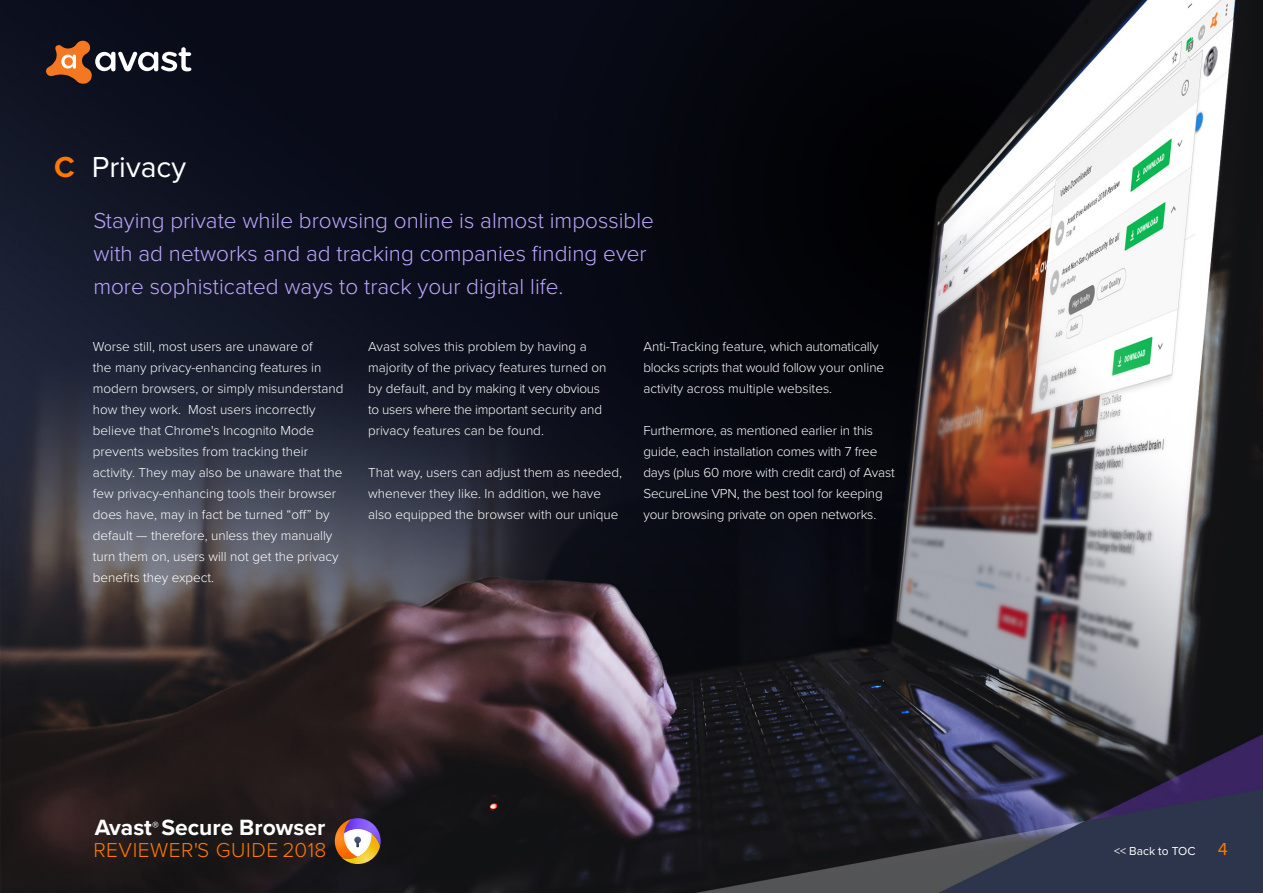
<style>
.page{position:relative;width:1263px;height:893px;background:#fff}
.page>*{position:absolute;margin:0;border:0;box-sizing:border-box;transform-origin:0 0}
.Front_-_Product_Titl{font:30px "Proxima Nova";color:#fff}
.Front_-_Product_Titl-2{font:700 30px "Proxima Nova";color:#ff7800}
.t1{font:700 22.95px "Proxima Nova";color:#fff}
.Front_-__Be_Yourself{font:300 22.5px/33px "Proxima Nova";color:#bea6ff}
.t2{font:300 20.85px "Proxima Nova";letter-spacing:.025em;color:#ff7800}
.t3{font:18px "Proxima Nova";color:#ff7800}
.Front_-__Be_Yourself-2{font:300 13.5px/21px "Proxima Nova";color:#fff}
.t4{font:12px "Proxima Nova";color:#fff}
</style>
<div class="page">
<img style="left:1px;top:0;width:1262px;height:893px">
<svg style="left:334px;top:818px;width:47px;height:46px"></svg>
<svg style="left:46px;top:41px;width:145px;height:43px;background:#5b4843"></svg>
<p class="Front_-_Product_Titl-2" style="left:54px;top:144px;width:22px">C</p>
<p class="Front_-_Product_Titl" style="left:92px;top:144px;width:96px">Privacy</p>
<p class="Front_-__Be_Yourself" style="left:93px;top:203px;width:562px">Staying private while browsing online is almost impossible with ad networks and ad tracking companies finding ever more sophisticated ways to track your digital life.</p>
<p class="Front_-__Be_Yourself-2" style="left:93px;top:335px;width:252px">Worse still, most users are unaware of<br>the many privacy-enhancing features in modern browsers, or simply misunderstand how they work. Most users incorrectly believe that Chrome's Incognito Mode prevents websites from tracking their activity. They may also be unaware that the few privacy-enhancing tools their browser does have, may in fact be turned “off” by default — therefore, unless they manually turn them on, users will not get the privacy benefits they expect.</p>
<p class="Front_-__Be_Yourself-2" style="left:368px;top:335px;width:240px">Avast solves this problem by having a majority of the privacy features turned on by default, and by making it very obvious to users where the important security and privacy features can be found.</p>
<p class="Front_-__Be_Yourself-2" style="left:368px;top:461px;width:255px">That way, users can adjust them as needed, whenever they like. In addition, we have also equipped the browser with our unique</p>
<p class="Front_-__Be_Yourself-2" style="left:643px;top:335px;width:242px">Anti-Tracking feature, which automatically blocks scripts that would follow your online activity across multiple websites.</p>
<p class="Front_-__Be_Yourself-2" style="left:643px;top:419px;width:253px">Furthermore, as mentioned earlier in this guide, each installation comes with 7 free days (plus 60 more with credit card) of Avast SecureLine VPN, the best tool for keeping your browsing private on open networks.</p>
<h2 class="t1" style="left:95px;top:810px;width:232px">Avast<sup>®</sup> Secure Browser</h2>
<h3 class="t2" style="left:93px;top:835px;width:235px">REVIEWER'S GUIDE 2018</h3>
<h3 class="t3" style="left:1218px;top:836px;width:12px">4</h3>
<p class="t4" style="left:1114px;top:842px;width:83px">&lt;&lt; Back to TOC</p>
</div>
